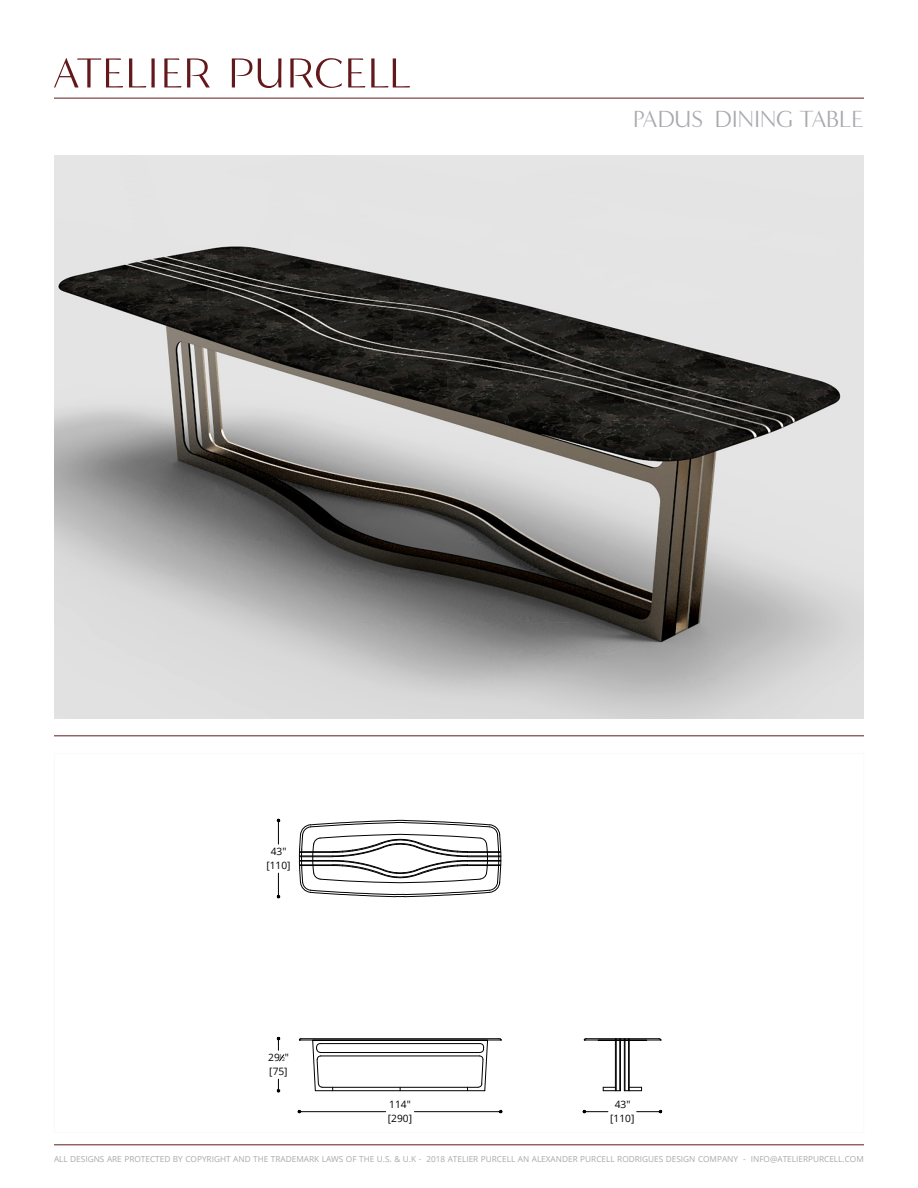
<style>
.page{position:relative;width:918px;height:1188px;background:#fff}
.page>*{position:absolute;margin:0;border:0;box-sizing:border-box;transform-origin:0 0}
.t1{font:24px "Minerva Modern";color:#a8a9ad}
.t2{font:10.2px/13.6px "Open Sans";color:#000;text-align:center}
.t3{font:8.25px "Open Sans";color:#a8a9ad}
.t4{font:5.1px "Open Sans";color:#000}
.s1{font-size:10.2px}
</style>
<div class="page">
<hr style="left:54px;top:98px;width:810px;height:1px;background:#631b1e">
<svg style="left:54px;top:58px;width:69px;height:29px"></svg>
<svg style="left:129px;top:58px;width:26px;height:29px"></svg>
<svg style="left:232px;top:58px;width:49px;height:30px"></svg>
<svg style="left:348px;top:58px;width:17px;height:29px"></svg>
<svg style="left:371px;top:58px;width:39px;height:29px"></svg>
<svg style="left:290px;top:58px;width:52px;height:30px"></svg>
<svg style="left:164px;top:58px;width:46px;height:29px"></svg>
<hr style="left:54px;top:1145px;width:810px;height:1px;background:#631b1e">
<hr style="left:54px;top:736px;width:810px;height:1px;background:#631b1e">
<hr style="left:302px;top:1038px;width:197px;height:1px;background:#000">
<hr style="left:299px;top:1040px;width:202px;height:1px;background:#000">
<svg style="left:299px;top:820px;width:203px;height:77px"></svg>
<hr style="left:620px;top:1041px;width:1px;height:50px;background:#000">
<hr style="left:615px;top:1041px;width:1px;height:50px;background:#000">
<hr style="left:616px;top:1041px;width:1px;height:50px;background:#000">
<hr style="left:624px;top:1041px;width:1px;height:50px;background:#000">
<hr style="left:625px;top:1041px;width:1px;height:50px;background:#000">
<hr style="left:629px;top:1041px;width:1px;height:50px;background:#000">
<hr style="left:628px;top:1041px;width:1px;height:50px;background:#000">
<svg style="left:615px;top:1039px;width:15px;height:1px"></svg>
<svg style="left:603px;top:1087px;width:39px;height:4px"></svg>
<hr style="left:586px;top:1038px;width:72px;height:1px;background:#000">
<hr style="left:584px;top:1040px;width:76px;height:1px;background:#000">
<svg style="left:312px;top:1041px;width:176px;height:50px"></svg>
<hr style="left:302px;top:1111px;width:84px;height:1px;background:#000">
<hr style="left:414px;top:1111px;width:85px;height:1px;background:#000">
<svg style="left:499px;top:1110px;width:4px;height:3px"></svg>
<svg style="left:582px;top:1110px;width:26px;height:3px"></svg>
<svg style="left:637px;top:1110px;width:25px;height:3px"></svg>
<svg style="left:277px;top:819px;width:3px;height:25px"></svg>
<svg style="left:277px;top:873px;width:3px;height:25px"></svg>
<svg style="left:277px;top:1079px;width:3px;height:14px"></svg>
<svg style="left:277px;top:1037px;width:8px;height:25px"></svg>
<img style="left:54px;top:155px;width:810px;height:563px">
<p class="t1" style="left:633px;top:105px;width:232px">PADUS DINING TABLE</p>
<p class="t2" style="left:266px;top:844px;width:26px">43" [110]</p>
<p class="t2" style="left:268px;top:1051px;width:15px">29<sup>1</sup></p>
<p class="t4" style="left:282px;top:1056px;width:9px">2<span class="s1">"</span></p>
<p class="t2" style="left:269px;top:1064px;width:20px">[75]</p>
<p class="t2" style="left:388px;top:1098px;width:26px;text-align:left">114" [290]</p>
<p class="t2" style="left:610px;top:1098px;width:26px">43" [110]</p>
<p class="t3" style="left:54px;top:1153px;width:811px">ALL DESIGNS ARE PROTECTED BY COPYRIGHT AND THE TRADEMARK LAWS OF THE U.S. &amp; U.K - 2018 ATELIER PURCELL AN ALEXANDER PURCELL RODRIGUES DESIGN COMPANY - INFO@ATELIERPURCELL.COM</p>
</div>
